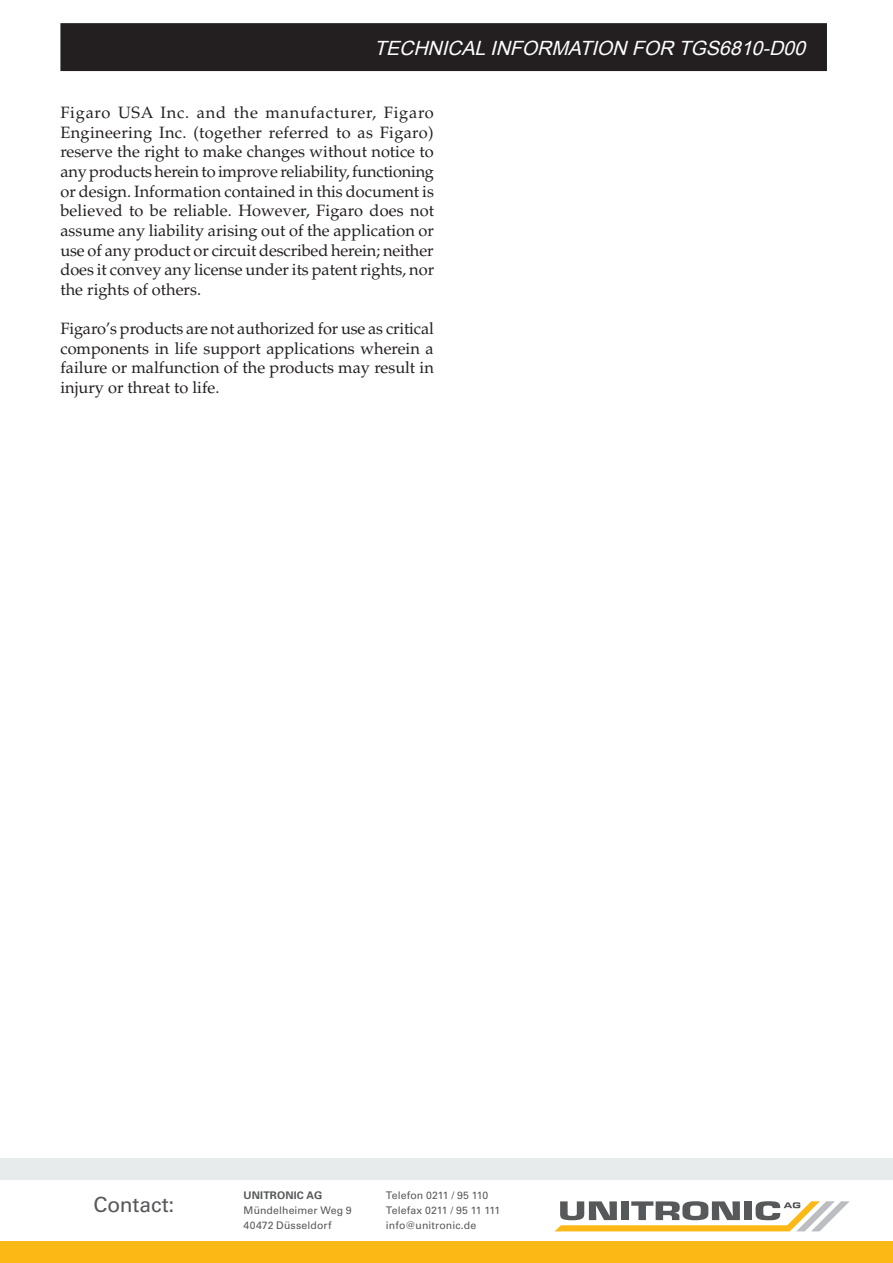
<style>
.page{position:relative;width:893px;height:1263px;background:#fff}
.page>*{position:absolute;margin:0;border:0;box-sizing:border-box;transform-origin:0 0}
._06_Fliesstext{font:21px "Univers LT Std";letter-spacing:-.005em;color:#57585a}
.t1{font:italic 19.65px "Arial";color:#fff}
.t2{font:16.35px/19.6px "Palatino LT Std";color:#231f20;text-align:justify}
._06_Fliesstext-2{font:10.5px "Univers LT Std";letter-spacing:.01em;color:#57585a}
._06_Fliesstext-3{font:700 10.5px "Univers LT Std";letter-spacing:.015em;color:#57585a}
</style>
<div class="page">
<div style="left:0;top:1242px;width:893px;height:21px;background:#fcb814"></div>
<div style="left:0;top:1158px;width:893px;height:22px;background:#e8ebec"></div>
<svg style="left:555px;top:1201px;width:295px;height:30px"></svg>
<div style="left:61px;top:24px;width:765px;height:46px;background:#231f20"></div>
<div style="left:60px;top:23px;width:767px;height:48px;border:2px solid #231f20"></div>
<p class="t1" style="left:374px;top:36px;width:439px">TECHNICALINFORMATION FOR TGS6810-D00</p>
<p class="t2" style="left:60px;top:103px;width:375px">Figaro USA Inc. and the manufacturer, Figaro Engineering Inc. (together referred to as Figaro) reserve the right to make changes without notice to any products herein to improve reliability, functioning or design. Information contained in this document is believed to be reliable. However, Figaro does not assume any liability arising out of the application or use of any product or circuit described herein; neither does it convey any license under its patent rights, nor the rights of others.</p>
<p class="t2" style="left:60px;top:319px;width:375px">Figaro’s products are not authorized for use as critical components in life support applications wherein a failure or malfunction of the products may result in injury or threat to life.</p>
<p class="_06_Fliesstext" style="left:94px;top:1192px;width:82px">Contact:</p>
<p class="_06_Fliesstext-3" style="left:244px;top:1189px;width:80px">UNITRONIC AG</p>
<p class="_06_Fliesstext-2" style="left:244px;top:1204px;width:110px">Mündelheimer Weg 9</p>
<p class="_06_Fliesstext-2" style="left:244px;top:1219px;width:90px">40472 Düsseldorf</p>
<p class="_06_Fliesstext-2" style="left:386px;top:1189px;width:104px">Telefon 0211 / 95 110</p>
<p class="_06_Fliesstext-2" style="left:386px;top:1204px;width:116px">Telefax 0211 / 95 11 111</p>
<p class="_06_Fliesstext-2" style="left:386px;top:1219px;width:92px">info@unitronic.de</p>
</div>
